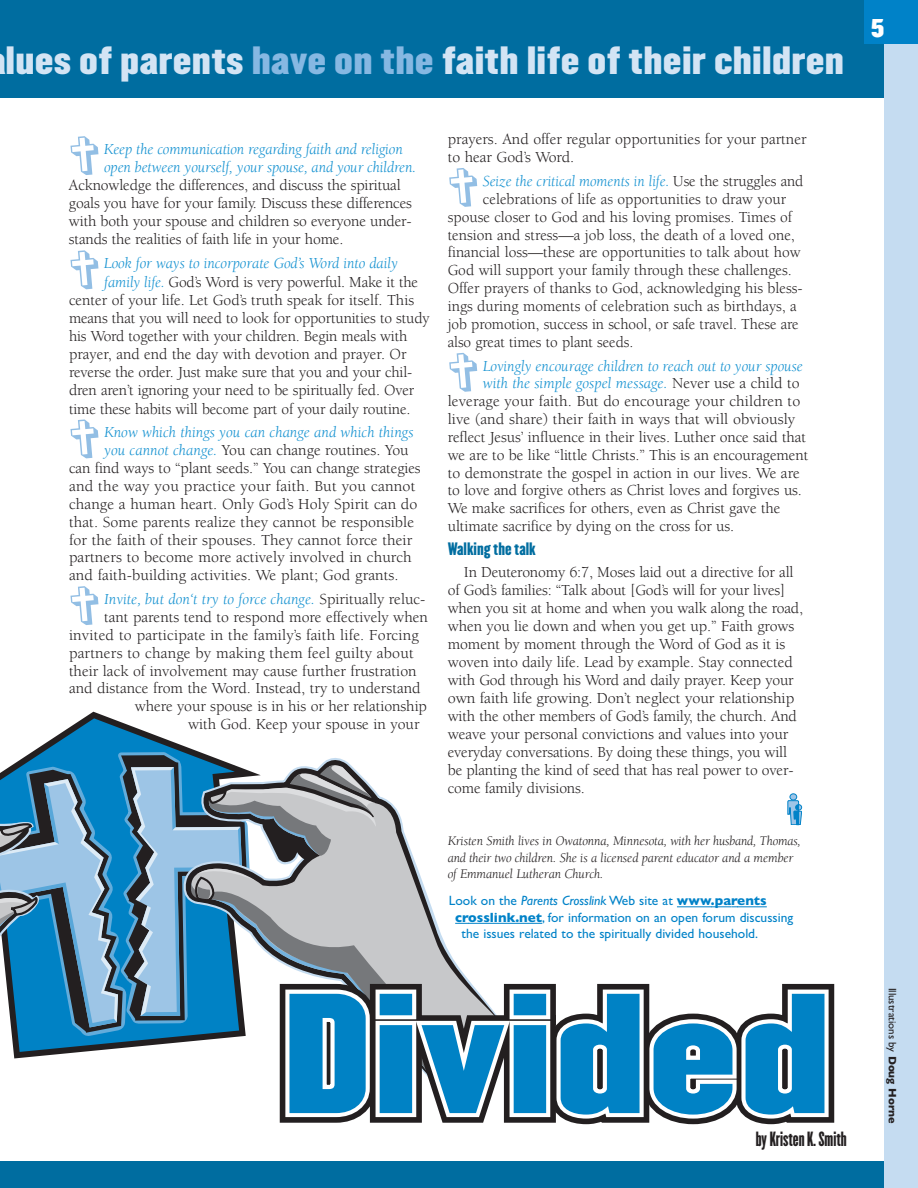
<style>
.page{position:relative;width:918px;height:1188px;background:#fff}
.page>*{position:absolute;margin:0;border:0;box-sizing:border-box;transform-origin:0 0}
.t1{font:34.5px "Champion HTF Middleweight";letter-spacing:.03em;color:#d3e4f4;scale:.92 1}
.t2{font:22.5px "Champion HTF Middleweight";color:#fff}
.t3{font:18px "Champion HTF Featherweight";color:#231f20}
.t4{font:15.75px/18px "Berkeley";letter-spacing:-.005em;color:#231f20}
.t5{font:italic 15.75px/18px "Berkeley";letter-spacing:-.005em;color:#1592d1}
.t6{font:15.75px "Champion HTF Lightweight";color:#006da0}
.t7{font:13.5px "Gill Sans";color:#0082c8}
.t8{font:italic 13.5px/16.5px "Berkeley";letter-spacing:-.01em;color:#231f20}
.t9{font:10.8px "Gill Sans";color:#231f20}
.s1{color:#86b8e2}
.s2{font-style:italic;color:#1592d1}
.s3{font-style:normal;color:#231f20}
.s4{font-style:italic}
.s5{font-weight:700}
</style>
<div class="page">
<div style="left:0;top:0;width:918px;height:98px;background:#006da0"></div>
<svg style="left:449px;top:353px;width:28px;height:39px"></svg>
<svg style="left:449px;top:168px;width:28px;height:39px"></svg>
<svg style="left:70px;top:586px;width:28px;height:39px"></svg>
<svg style="left:70px;top:419px;width:28px;height:39px"></svg>
<svg style="left:70px;top:250px;width:28px;height:39px"></svg>
<svg style="left:70px;top:136px;width:28px;height:39px"></svg>
<svg style="left:0;top:712px;width:834px;height:413px"></svg>
<div style="left:0;top:1161px;width:918px;height:27px;background:#006da0"></div>
<div style="left:884px;top:0;width:34px;height:1188px;background:#c5dcf1"></div>
<div style="left:864px;top:0;width:54px;height:44px;background:#0082c8"></div>
<h1 class="t1" style="left:6px;top:47px;width:912px">lues of parents <span class="s1">have on the</span> faith life of their children</h1>
<p class="t5" style="left:104px;top:142px;width:314px">Keep the communication regarding faith and religion open between yourself, your spouse, and your children.</p>
<p class="t4" style="left:69px;top:178px;width:344px">Acknowledge the differences, and discuss the spiritual goals you have for your family. Discuss these differences with both your spouse and children so everyone under&shy;stands the realities of faith life in your home.</p>
<p class="t5" style="left:104px;top:256px;width:296px">Look for ways to incorporate God’s Word into daily</p>
<p class="t4" style="left:104px;top:274px;width:316px"><span class="s2">family life.</span> God’s Word is very powerful. Make it the</p>
<p class="t4" style="left:69px;top:292px;width:347px">center of your life. Let God’s truth speak for itself. This</p>
<p class="t4" style="left:69px;top:310px;width:362px">means that you will need to look for opportunities to study</p>
<p class="t4" style="left:69px;top:328px;width:340px">his Word together with your children. Begin meals with</p>
<p class="t4" style="left:69px;top:347px;width:339px">prayer, and end the day with devotion and prayer. Or</p>
<p class="t4" style="left:69px;top:365px;width:345px">reverse the order. Just make sure that you and your chil-</p>
<p class="t4" style="left:69px;top:383px;width:347px">dren aren’t ignoring your need to be spiritually fed. Over</p>
<p class="t4" style="left:69px;top:401px;width:343px">time these habits will become part of your daily routine.</p>
<p class="t5" style="left:104px;top:425px;width:311px">Know which things you can change and which things</p>
<p class="t4" style="left:104px;top:443px;width:306px"><span class="s2">you cannot change.</span> You can change routines. You</p>
<p class="t4" style="left:69px;top:461px;width:353px">can find ways to “plant seeds.” You can change strategies</p>
<p class="t4" style="left:69px;top:479px;width:348px">and the way you practice your faith. But you cannot</p>
<p class="t4" style="left:69px;top:496px;width:350px">change a human heart. Only God’s Holy Spirit can do</p>
<p class="t4" style="left:69px;top:514px;width:347px">that. Some parents realize they cannot be responsible</p>
<p class="t4" style="left:69px;top:532px;width:345px">for the faith of their spouses. They cannot force their</p>
<p class="t4" style="left:69px;top:550px;width:344px">partners to become more actively involved in church</p>
<p class="t4" style="left:69px;top:568px;width:331px">and faith-building activities. We plant; God grants.</p>
<p class="t5" style="left:104px;top:592px;width:323px">Invite, but don‘t try to force change. <span class="s3">Spiritually reluc-</span></p>
<p class="t4" style="left:104px;top:610px;width:325px">tant parents tend to respond more effectively when</p>
<p class="t4" style="left:69px;top:627px;width:351px">invited to participate in the family’s faith life. Forcing</p>
<p class="t4" style="left:69px;top:645px;width:346px">partners to change by making them feel guilty about</p>
<p class="t4" style="left:69px;top:663px;width:349px">their lack of involvement may cause further frustration</p>
<p class="t4" style="left:69px;top:681px;width:353px">and distance from the Word. Instead, try to understand</p>
<p class="t4" style="left:135px;top:699px;width:294px">where your spouse is in his or her relationship</p>
<p class="t4" style="left:188px;top:717px;width:233px">with God. Keep your spouse in your</p>
<p class="t4" style="left:448px;top:132px;width:360px">prayers. And offer regular opportunities for your partner to hear God’s Word.</p>
<p class="t5" style="left:483px;top:173px;width:322px">Seize the critical moments in life. <span class="s3">Use the struggles and</span></p>
<p class="t4" style="left:483px;top:191px;width:305px">celebrations of life as opportunities to draw your</p>
<p class="t4" style="left:448px;top:209px;width:346px">spouse closer to God and his loving promises. Times of</p>
<p class="t4" style="left:448px;top:227px;width:349px">tension and stress—a job loss, the death of a loved one,</p>
<p class="t4" style="left:448px;top:245px;width:354px">financial loss—these are opportunities to talk about how</p>
<p class="t4" style="left:448px;top:263px;width:346px">God will support your family through these challenges.</p>
<p class="t4" style="left:448px;top:281px;width:356px">Offer prayers of thanks to God, acknowledging his bless-</p>
<p class="t4" style="left:448px;top:298px;width:351px">ings during moments of celebration such as birthdays, a</p>
<p class="t4" style="left:448px;top:316px;width:353px">job promotion, success in school, or safe travel. These are</p>
<p class="t4" style="left:448px;top:334px;width:187px">also great times to plant seeds.</p>
<p class="t5" style="left:483px;top:358px;width:322px">Lovingly encourage children to reach out to your spouse</p>
<p class="t5" style="left:483px;top:376px;width:318px">with the simple gospel message. <span class="s3">Never use a child to</span></p>
<p class="t4" style="left:448px;top:394px;width:354px">leverage your faith. But do encourage your children to</p>
<p class="t4" style="left:448px;top:412px;width:349px">live (and share) their faith in ways that will obviously</p>
<p class="t4" style="left:448px;top:429px;width:360px">reflect Jesus’ influence in their lives. Luther once said that</p>
<p class="t4" style="left:448px;top:447px;width:362px">we are to be like “little Christs.” This is an encouragement</p>
<p class="t4" style="left:448px;top:465px;width:354px">to demonstrate the gospel in action in our lives. We are</p>
<p class="t4" style="left:448px;top:483px;width:356px">to love and forgive others as Christ loves and forgives us.</p>
<p class="t4" style="left:448px;top:501px;width:334px">We make sacrifices for others, even as Christ gave the</p>
<p class="t4" style="left:448px;top:519px;width:288px">ultimate sacrifice by dying on the cross for us.</p>
<p class="t6" style="left:448px;top:543px;width:90px">Walking the talk</p>
<p class="t4" style="left:448px;top:564px;width:357px;text-indent:16px">In Deuteronomy 6:7, Moses laid out a directive for all of God’s families: “Talk about [God’s will for your lives] when you sit at home and when you walk along the road, when you lie down and when you get up.” Faith grows moment by moment through the Word of God as it is woven into daily life. Lead by example. Stay connected with God through his Word and daily prayer. Keep your own faith life growing. Don’t neglect your relationship with the other members of God’s family, the church. And weave your personal convictions and values into your everyday conversations. By doing these things, you will be planting the kind of seed that has real power to over&shy;come family divisions.</p>
<p class="t8" style="left:448px;top:834px;width:355px">Kristen Smith lives in Owatonna, Minnesota, with her husband, Thomas, and their two children. She is a licensed parent educator and a member of Emmanuel Lutheran Church.</p>
<p class="t7" style="left:449px;top:896px;width:319px">Look on the <span class="s4">Parents Crosslink</span> Web site at <span class="s5">www.parents</span></p>
<p class="t7" style="left:455px;top:913px;width:340px"><span class="s5">crosslink.net</span>, for information on an open forum discussing</p>
<p class="t7" style="left:462px;top:929px;width:298px">the issues related to the spiritually divided household.</p>
<p class="t3" style="left:756px;top:1132px;width:93px">by Kristen K. Smith</p>
<h2 class="t2" style="left:871px;top:19px;width:15px">5</h2>
<p class="t9" style="left:896px;top:988px;width:137px;rotate:90deg">Illustrations by <span class="s5">Doug Horne</span></p>
</div>
